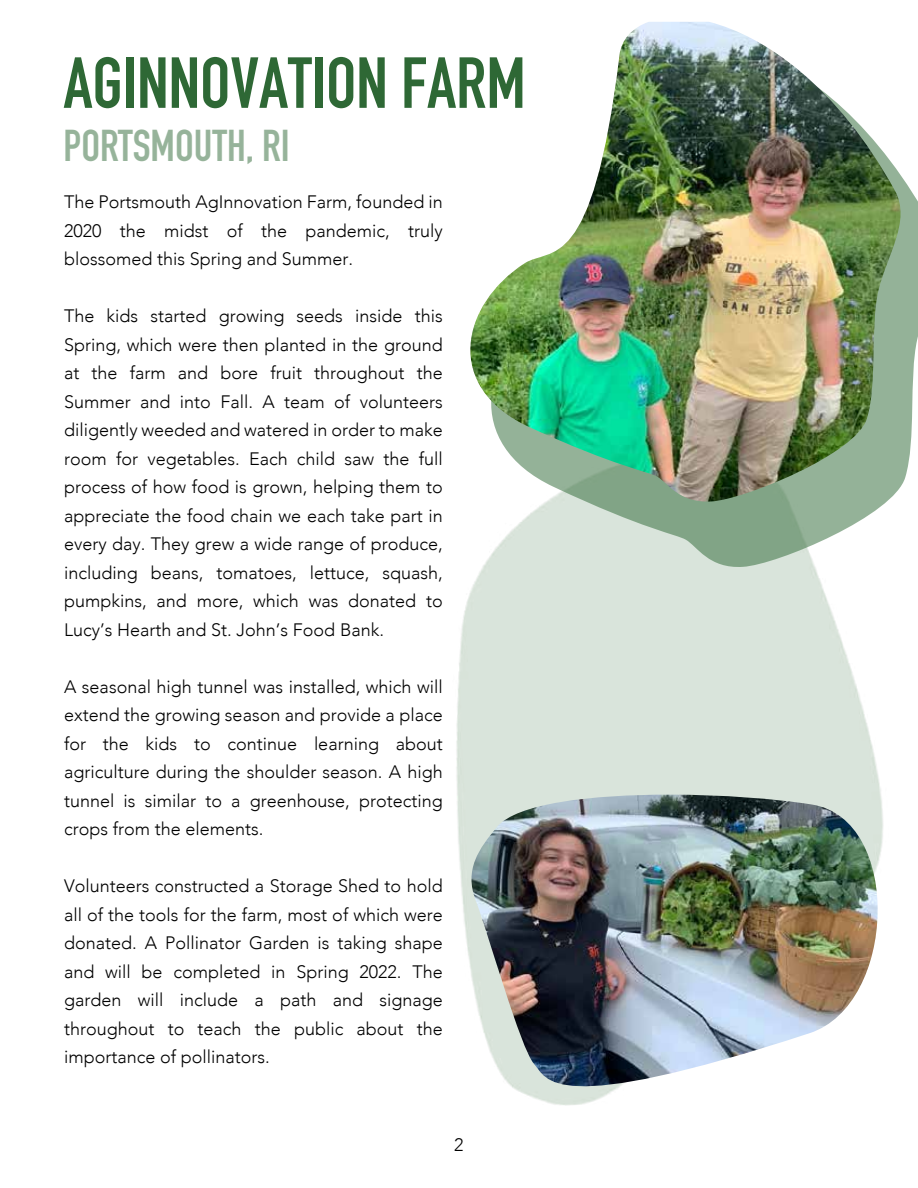
<style>
.page{position:relative;width:918px;height:1188px;background:#fff}
.page>*{position:absolute;margin:0;border:0;box-sizing:border-box;transform-origin:0 0}
.t1{font:700 70.95px "DIN Condensed";color:#2e6835}
.t2{font:700 43.95px "DIN Condensed";color:rgb(46 104 53/.5)}
.t3{font:300 18px/28.5px "Avenir";color:#000;text-align:justify}
</style>
<div class="page">
<img style="left:456px;top:555px;width:425px;height:551px">
<svg style="left:491px;top:192px;width:427px;height:375px"></svg>
<img style="left:471px;top:795px;width:412px;height:310px">
<img style="left:470px;top:22px;width:442px;height:482px">
<h1 class="t1" style="left:64px;top:35px;width:464px">AGINNOVATION FARM</h1>
<h2 class="t2" style="left:64px;top:116px;width:228px">PORTSMOUTH, RI</h2>
<p class="t3" style="left:64px;top:188px;width:380px">The Portsmouth AgInnovation Farm, founded in 2020 the midst of the pandemic, truly blossomed this Spring and Summer.</p>
<p class="t3" style="left:64px;top:302px;width:380px">The kids started growing seeds inside this Spring, which were then planted in the ground at the farm and bore fruit throughout the Summer and into Fall. A team of volunteers diligently weeded and watered in order to make room for vegetables. Each child saw the full process of how food is grown, helping them to appreciate the food chain we each take part in every day. They grew a wide range of produce, including beans, tomatoes, lettuce, squash, pumpkins, and more, which was donated to Lucy’s Hearth and St. John’s Food Bank.</p>
<p class="t3" style="left:64px;top:672px;width:380px">A seasonal high tunnel was installed, which will extend the growing season and provide a place for the kids to continue learning about agriculture during the shoulder season. A high tunnel is similar to a greenhouse, protecting crops from the elements.</p>
<p class="t3" style="left:64px;top:872px;width:380px">Volunteers constructed a Storage Shed to hold all of the tools for the farm, most of which were donated. A Pollinator Garden is taking shape and will be completed in Spring 2022. The garden will include a path and signage throughout to teach the public about the importance of pollinators.</p>
<p class="t3" style="left:454px;top:1131px;width:11px">2</p>
</div>
